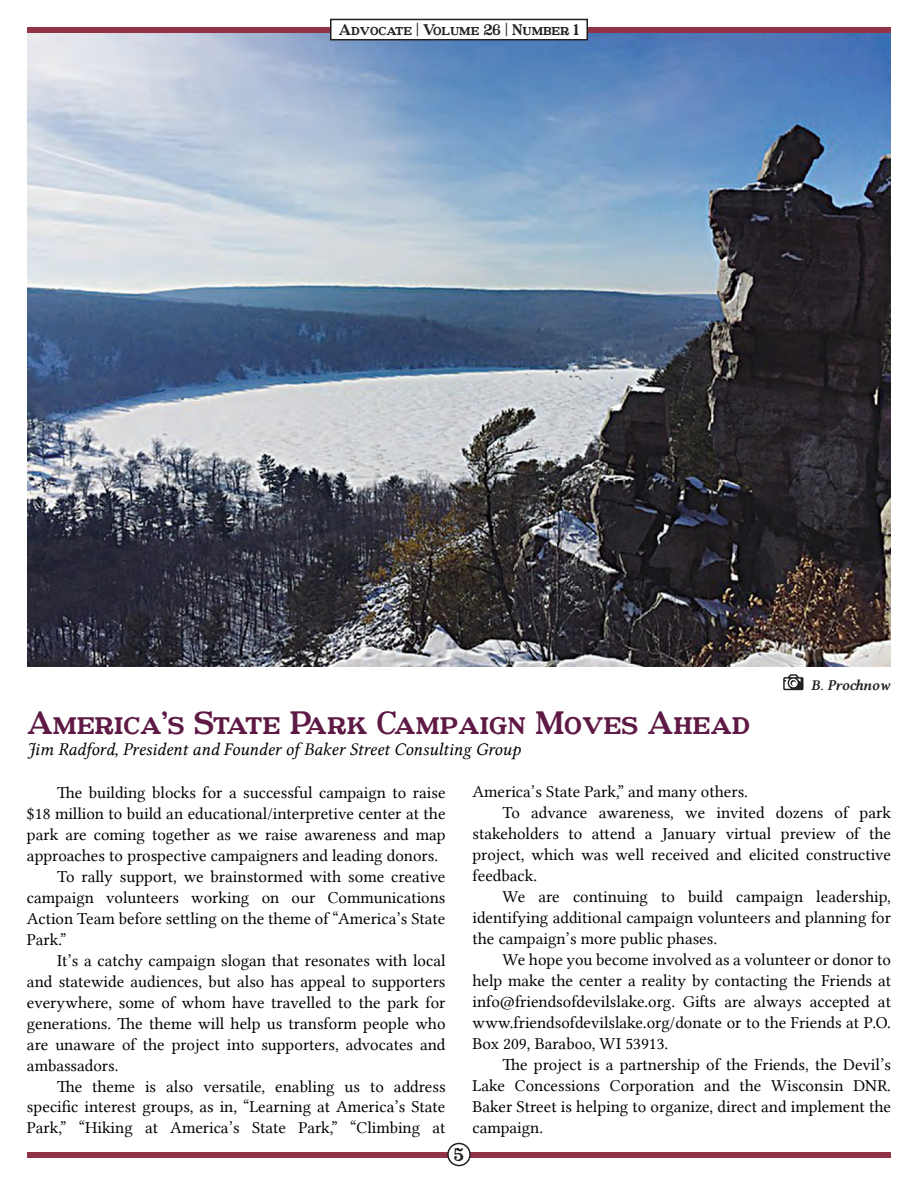
<style>
.page{position:relative;width:918px;height:1188px;background:#fff}
.page>*{position:absolute;margin:0;border:0;box-sizing:border-box;transform-origin:0 0}
.t1{font:31.5px "Postamt";color:#5e1a45}
.t2{font:18px "Lin Libertine I";color:#000}
.t3{font:18px "Postamt";color:#231f20}
.t4{font:16.8px "Lin Libertine";color:#000}
.t5{font:15px "Postamt";color:#231f20}
.t6{font:15px "Lin Libertine ZI";color:#231f20}
</style>
<div class="page">
<img style="left:27px;top:32px;width:864px;height:634px">
<div style="left:27px;top:27px;width:864px;height:5px;background:#903346"></div>
<div style="left:330px;top:19px;width:258px;height:21px;background:#fff;border:2px solid #231f20"></div>
<div style="left:27px;top:1152px;width:864px;height:5px;background:#903346"></div>
<div style="left:448px;top:1144px;width:22px;height:22px;background:#fff;border-radius:50%"></div>
<div style="left:447px;top:1143px;width:24px;height:23px;border:2px solid #231f20;border-radius:50%"></div>
<svg style="left:783px;top:674px;width:20px;height:16px"></svg>
<p class="t5" style="left:339px;top:20px;width:242px">Advocate | Volume 26 | Number 1</p>
<h1 class="t1" style="left:27px;top:703px;width:725px">America’s State Park Campaign Moves Ahead</h1>
<p class="t2" style="left:27px;top:739px;width:495px">Jim Radford, President and Founder of Baker Street Consulting Group</p>
<p class="t6" style="left:811px;top:677px;width:80px">B. Prochnow</p>
<p class="t4" style="left:57px;top:783px;width:390px">The building blocks for a successful campaign to raise</p>
<p class="t4" style="left:27px;top:804px;width:420px">$18 million to build an educational/interpretive center at the</p>
<p class="t4" style="left:27px;top:825px;width:420px">park are coming together as we raise awareness and map</p>
<p class="t4" style="left:27px;top:846px;width:413px">approaches to prospective campaigners and leading donors.</p>
<p class="t4" style="left:57px;top:867px;width:390px">To rally support, we brainstormed with some creative</p>
<p class="t4" style="left:27px;top:888px;width:420px">campaign volunteers working on our Communications</p>
<p class="t4" style="left:27px;top:909px;width:420px">Action Team before settling on the theme of “America’s State</p>
<p class="t4" style="left:27px;top:930px;width:41px">Park.”</p>
<p class="t4" style="left:57px;top:951px;width:390px">It’s a catchy campaign slogan that resonates with local</p>
<p class="t4" style="left:27px;top:972px;width:420px">and statewide audiences, but also has appeal to supporters</p>
<p class="t4" style="left:27px;top:992px;width:420px">everywhere, some of whom have travelled to the park for</p>
<p class="t4" style="left:27px;top:1013px;width:420px">generations. The theme will help us transform people who</p>
<p class="t4" style="left:27px;top:1034px;width:420px">are unaware of the project into supporters, advocates and</p>
<p class="t4" style="left:27px;top:1055px;width:93px">ambassadors.</p>
<p class="t4" style="left:57px;top:1076px;width:390px">The theme is also versatile, enabling us to address</p>
<p class="t4" style="left:27px;top:1097px;width:420px">specific interest groups, as in, “Learning at America’s State</p>
<p class="t4" style="left:27px;top:1118px;width:420px">Park,” “Hiking at America’s State Park,” “Climbing at</p>
<p class="t3" style="left:454px;top:1143px;width:12px">5</p>
<p class="t4" style="left:472px;top:782px;width:277px">America’s State Park,” and many others.</p>
<p class="t4" style="left:502px;top:803px;width:390px">To advance awareness, we invited dozens of park</p>
<p class="t4" style="left:472px;top:824px;width:420px">stakeholders to attend a January virtual preview of the</p>
<p class="t4" style="left:472px;top:845px;width:420px">project, which was well received and elicited constructive</p>
<p class="t4" style="left:472px;top:866px;width:66px">feedback.</p>
<p class="t4" style="left:502px;top:887px;width:390px">We are continuing to build campaign leadership,</p>
<p class="t4" style="left:472px;top:908px;width:420px">identifying additional campaign volunteers and planning for</p>
<p class="t4" style="left:472px;top:929px;width:246px">the campaign’s more public phases.</p>
<p class="t4" style="left:502px;top:950px;width:390px">We hope you become involved as a volunteer or donor to</p>
<p class="t4" style="left:472px;top:971px;width:420px">help make the center a reality by contacting the Friends at</p>
<p class="t4" style="left:472px;top:992px;width:420px">info@friendsofdevilslake.org. Gifts are always accepted at</p>
<p class="t4" style="left:472px;top:1013px;width:420px">www.friendsofdevilslake.org/donate or to the Friends at P.O.</p>
<p class="t4" style="left:472px;top:1034px;width:197px">Box 209, Baraboo, WI 53913.</p>
<p class="t4" style="left:502px;top:1055px;width:390px">The project is a partnership of the Friends, the Devil’s</p>
<p class="t4" style="left:472px;top:1076px;width:420px">Lake Concessions Corporation and the Wisconsin DNR.</p>
<p class="t4" style="left:472px;top:1097px;width:420px">Baker Street is helping to organize, direct and implement the</p>
<p class="t4" style="left:472px;top:1118px;width:72px">campaign.</p>
</div>
